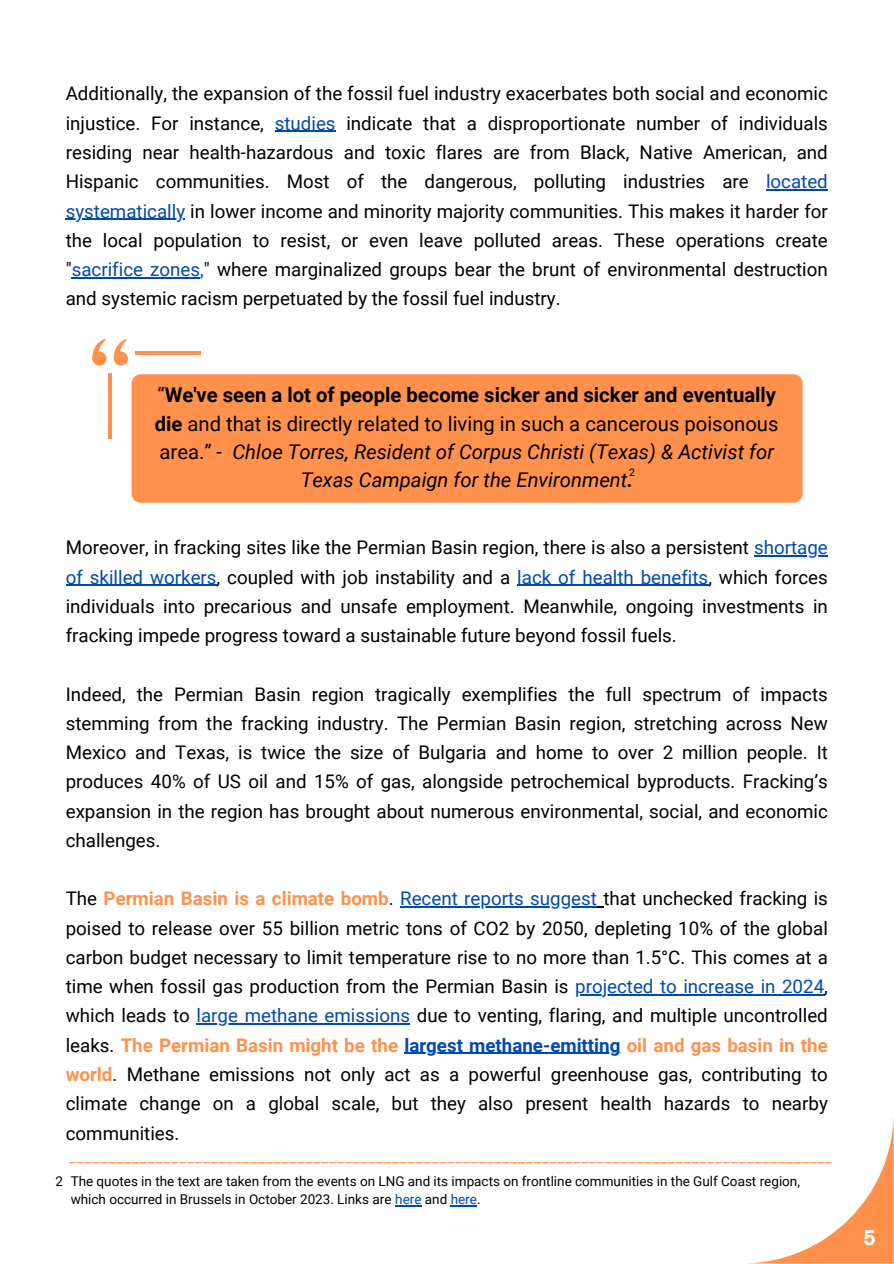
<style>
.page{position:relative;width:894px;height:1264px;background:#fff}
.page>*{position:absolute;margin:0;border:0;box-sizing:border-box;transform-origin:0 0}
.t1{font:700 21px "TT Commons Pro";color:#fafdfd}
.t2{font:italic 20.25px/28.2px "Roboto";color:#000;text-align:center}
.t3{font:18.75px/29.2px "Roboto";color:#000;text-align:justify}
.t4{font:700 18.75px "Roboto";color:#ff914d}
.t5{font:13.5px/18px "Roboto";color:#000}
.t6{font:10.5px "Roboto";color:#000}
.s1{color:#004aad}
.s2{font-style:normal}
.s3{font-weight:700;font-style:normal}
.s4{font-weight:700}
.s5{font-weight:700;color:#ff914d}
.s6{font-weight:400;color:#000}
</style>
<div class="page">
<hr style="left:275px;top:131px;width:60px;height:1px;background:#004aad">
<hr style="left:765px;top:189px;width:62px;height:1px;background:#004aad">
<hr style="left:66px;top:219px;width:119px;height:1px;background:#004aad">
<hr style="left:72px;top:277px;width:128px;height:1px;background:#004aad">
<hr style="left:753px;top:555px;width:74px;height:1px;background:#004aad">
<hr style="left:66px;top:584px;width:150px;height:1px;background:#004aad">
<hr style="left:517px;top:584px;width:191px;height:1px;background:#004aad">
<hr style="left:400px;top:906px;width:196px;height:1px;background:#004aad">
<hr style="left:575px;top:994px;width:249px;height:1px;background:#004aad">
<hr style="left:196px;top:1023px;width:214px;height:1px;background:#004aad">
<hr style="left:404px;top:1052px;width:216px;height:1px;background:#004aad">
<div style="left:131px;top:374px;width:671px;height:128px;background:#ff914d"></div>
<div style="left:114px;top:351px;width:14px;height:14px;background:#ff914d;border-radius:50%"></div>
<svg style="left:113px;top:339px;width:14px;height:24px"></svg>
<div style="left:92px;top:351px;width:14px;height:14px;background:#ff914d;border-radius:50%"></div>
<svg style="left:92px;top:339px;width:14px;height:24px"></svg>
<hr style="left:108px;top:373px;width:4px;height:66px;background:#ff914d">
<hr style="left:135px;top:351px;width:66px;height:3px;background:#ff914d">
<svg style="left:69px;top:1126px;width:824px;height:137px"></svg>
<h1 class="t3" style="left:66px;top:79px;width:763px">Additionally, the expansion of the fossil fuel industry exacerbates both social and economic injustice. For instance, <span class="s1">studies</span> indicate that a disproportionate number of individuals residing near health-hazardous and toxic flares are from Black, Native American, and Hispanic communities. Most of the dangerous, polluting industries are <span class="s1">located</span></h1>
<p class="t3" style="left:66px;top:196px;width:763px"><span class="s1">systematically</span> in lower income and minority majority communities. This makes it harder for the local population to resist, or even leave polluted areas. These operations create "<span class="s1">sacrifice zones,</span>" where marginalized groups bear the brunt of environmental destruction and systemic racism perpetuated by the fossil fuel industry.</p>
<p class="t2" style="left:155px;top:381px;width:625px"><span class="s2">“</span><span class="s3">We've seen a lot of people become sicker and sicker and eventually die</span> <span class="s2">and that is directly related to living in such a cancerous poisonous area.” -</span> Chloe Torres, Resident of Corpus Christi (Texas) &amp; Activist for Texas Campaign for the Environment<span class="s4">.</span></p>
<p class="t6" style="left:628px;top:466px;width:7px">2</p>
<p class="t3" style="left:66px;top:533px;width:763px">Moreover, in fracking sites like the Permian Basin region, there is also a persistent <span class="s1">shortage</span></p>
<p class="t3" style="left:66px;top:562px;width:763px"><span class="s1">of skilled workers</span>, coupled with job instability and a <span class="s1">lack of health benefits</span>, which forces individuals into precarious and unsafe employment. Meanwhile, ongoing investments in fracking impede progress toward a sustainable future beyond fossil fuels.</p>
<p class="t3" style="left:66px;top:679px;width:763px">Indeed, the Permian Basin region tragically exemplifies the full spectrum of impacts</p>
<h1 class="t3" style="left:66px;top:708px;width:763px">stemming from the fracking industry. The Permian Basin region, stretching across New Mexico and Texas, is twice the size of Bulgaria and home to over 2 million people. It produces 40% of US oil and 15% of gas, alongside petrochemical byproducts. Fracking’s expansion in the region has brought about numerous environmental, social, and economic challenges.</h1>
<h1 class="t3" style="left:66px;top:884px;width:763px">The <span class="s5">Permian Basin is a climate bomb</span>. <span class="s1">Recent reports suggest</span> that unchecked fracking is</h1>
<h1 class="t3" style="left:66px;top:913px;width:763px">poised to release over 55 billion metric tons of CO2 by 2050, depleting 10% of the global carbon budget necessary to limit temperature rise to no more than 1.5°C. This comes at a time when fossil gas production from the Permian Basin is <span class="s1">projected to increase in 2024</span>,</h1>
<p class="t3" style="left:66px;top:1001px;width:763px">which leads to <span class="s1">large methane emissions</span> due to venting, flaring, and multiple uncontrolled</p>
<p class="t4" style="left:66px;top:1034px;width:763px"><span class="s6">leaks.</span> The Permian Basin might be the <span class="s1">largest methane-emitting</span> oil and gas basin in the</p>
<p class="t3" style="left:66px;top:1059px;width:763px"><span class="s5">world</span>. Methane emissions not only act as a powerful greenhouse gas, contributing to climate change on a global scale, but they also present health hazards to nearby communities.</p>
<p class="t5" style="left:71px;top:1172px;width:730px;text-indent:-15px">2 The quotes in the text are taken from the events on LNG and its impacts on frontline communities in the Gulf Coast region, which occurred in Brussels in October 2023. Links are <span class="s1">here</span> and <span class="s1">here</span>.</p>
<h1 class="t1" style="left:863px;top:1223px;width:14px">5</h1>
</div>
